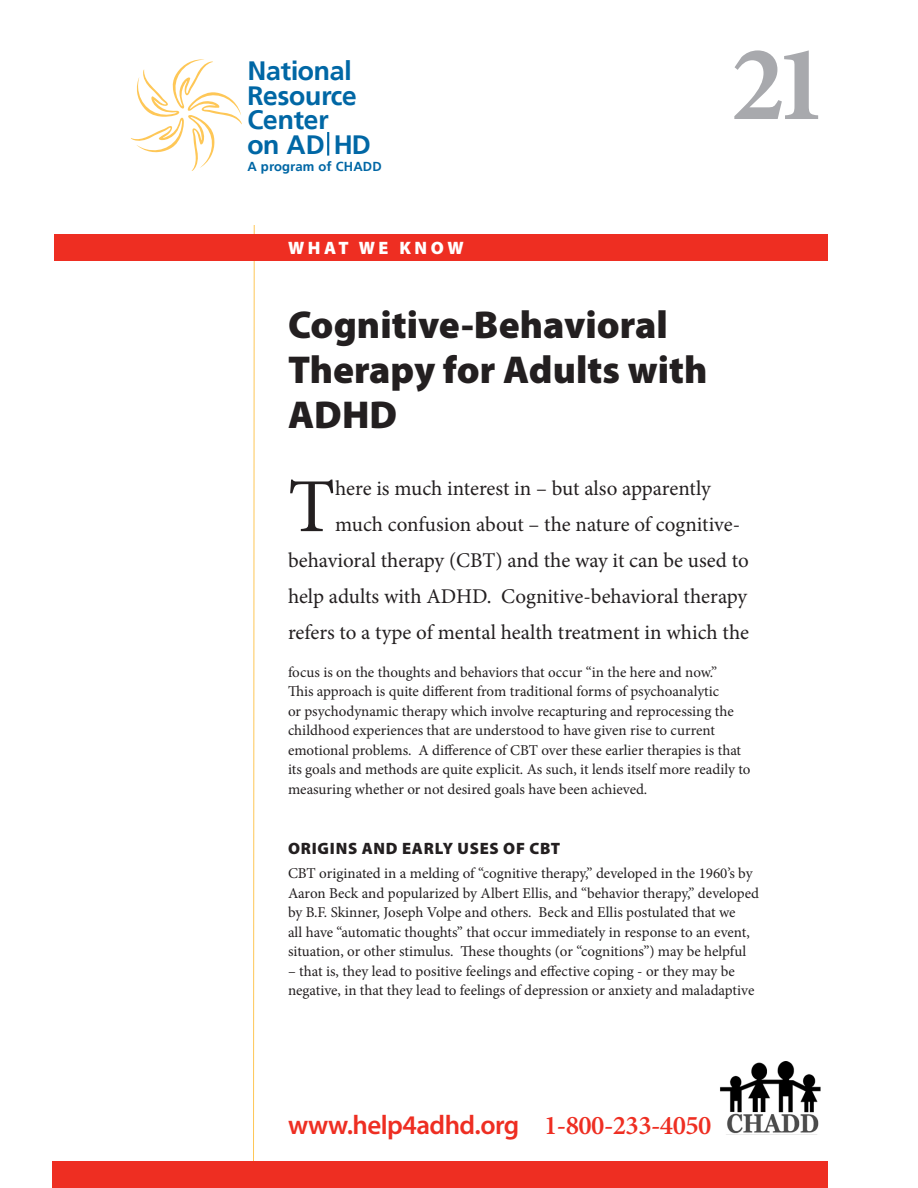
<style>
.page{position:relative;width:918px;height:1188px;background:#fff}
.page>*{position:absolute;margin:0;border:0;box-sizing:border-box;transform-origin:0 0}
.t1{font:700 108px "Minion Pro";color:#a8a9ad}
.WWK_Intro_paragraph{font:76.35px "Minion Pro";color:#231f20}
.WWK_main_head{font:900 39px/45px "Myriad Pro";color:#231f20}
.t2{font:600 27px "Myriad Pro";letter-spacing:-.02em;color:#ee2e22}
.t3{font:700 26.55px/24.5px "Frutiger Linotype";letter-spacing:-.01em;color:#0067a5}
.WWK_Intro_paragraph-2{font:21px "Minion Pro";letter-spacing:-.005em;color:#231f20}
.t4{font:900 18px "Myriad Pro";letter-spacing:.2em;color:#fff}
.WWK_subhead__1{font:900 16.5px "Myriad Pro";letter-spacing:.045em;color:#231f20}
.WWK_main_text{font:15px/19.5px "Minion Pro";color:#231f20}
.t5{font:700 13.05px "Frutiger Linotype";letter-spacing:.015em;color:#0067a5}
.s1{font-family:"Minion Pro"}
</style>
<div class="page">
<svg style="left:253px;top:225px;width:2px;height:936px;background:#fee2aa"></svg>
<div style="left:53px;top:1161px;width:775px;height:27px;background:#ee2e22"></div>
<svg style="left:130px;top:59px;width:112px;height:112px"></svg>
<hr style="left:327px;top:132px;width:2px;height:24px;background:#0067a5">
<img style="left:720px;top:1061px;width:101px;height:73px">
<div style="left:54px;top:234px;width:774px;height:27px;background:#ee2e22"></div>
<p class="t3" style="left:247px;top:59px;width:125px">National<br>Resource<br>Center<br>on AD HD</p>
<p class="t5" style="left:248px;top:158px;width:136px">A program of CHADD</p>
<p class="t4" style="left:288px;top:238px;width:177px">WHAT WE KNOW</p>
<p class="WWK_main_head" style="left:288px;top:302px;width:421px">Cognitive-Behavioral<br>Therapy for Adults with<br>ADHD</p>
<p class="t1" style="left:731px;top:8px;width:99px">21</p>
<p class="WWK_Intro_paragraph" style="left:288px;top:456px;width:49px">T</p>
<p class="WWK_Intro_paragraph-2" style="left:335px;top:474px;width:377px">here is much interest in – but also apparently</p>
<p class="WWK_Intro_paragraph-2" style="left:335px;top:510px;width:407px">much confusion about – the nature of cognitive-</p>
<p class="WWK_Intro_paragraph-2" style="left:288px;top:546px;width:462px">behavioral therapy (CBT) and the way it can be used to</p>
<p class="WWK_Intro_paragraph-2" style="left:288px;top:582px;width:461px">help adults with ADHD. Cognitive-behavioral therapy</p>
<p class="WWK_Intro_paragraph-2" style="left:288px;top:618px;width:463px">refers to a type of mental health treatment in which the</p>
<p class="WWK_main_text" style="left:288px;top:662px;width:464px">focus is on the thoughts and behaviors that occur “in the here and now.”<br>This approach is quite different from traditional forms of psychoanalytic<br>or psychodynamic therapy which involve recapturing and reprocessing the childhood experiences that are understood to have given rise to current emotional problems. A difference of CBT over these earlier therapies is that its goals and methods are quite explicit. As such, it lends itself more readily to measuring whether or not desired goals have been achieved.</p>
<p class="WWK_subhead__1" style="left:288px;top:839px;width:87px">Origins and</p>
<p class="WWK_subhead__1" style="left:402px;top:839px;width:160px">Early Uses of CBT</p>
<p class="WWK_main_text" style="left:288px;top:864px;width:473px">CBT originated in a melding of “cognitive therapy,” developed in the 1960’s by Aaron Beck and popularized by Albert Ellis, and “behavior therapy,” developed by B.F. Skinner, Joseph Volpe and others. Beck and Ellis postulated that we<br>all have “automatic thoughts” that occur immediately in response to an event, situation, or other stimulus. These thoughts (or “cognitions”) may be helpful</p>
<p class="WWK_main_text" style="left:288px;top:961px;width:468px">– that is, they lead to positive feelings and effective coping - or they may be negative, in that they lead to feelings of depression or anxiety and maladaptive</p>
<p class="t2" style="left:288px;top:1108px;width:425px">www.help4adhd.org <span class="s1">1-800-233-4050</span></p>
</div>
